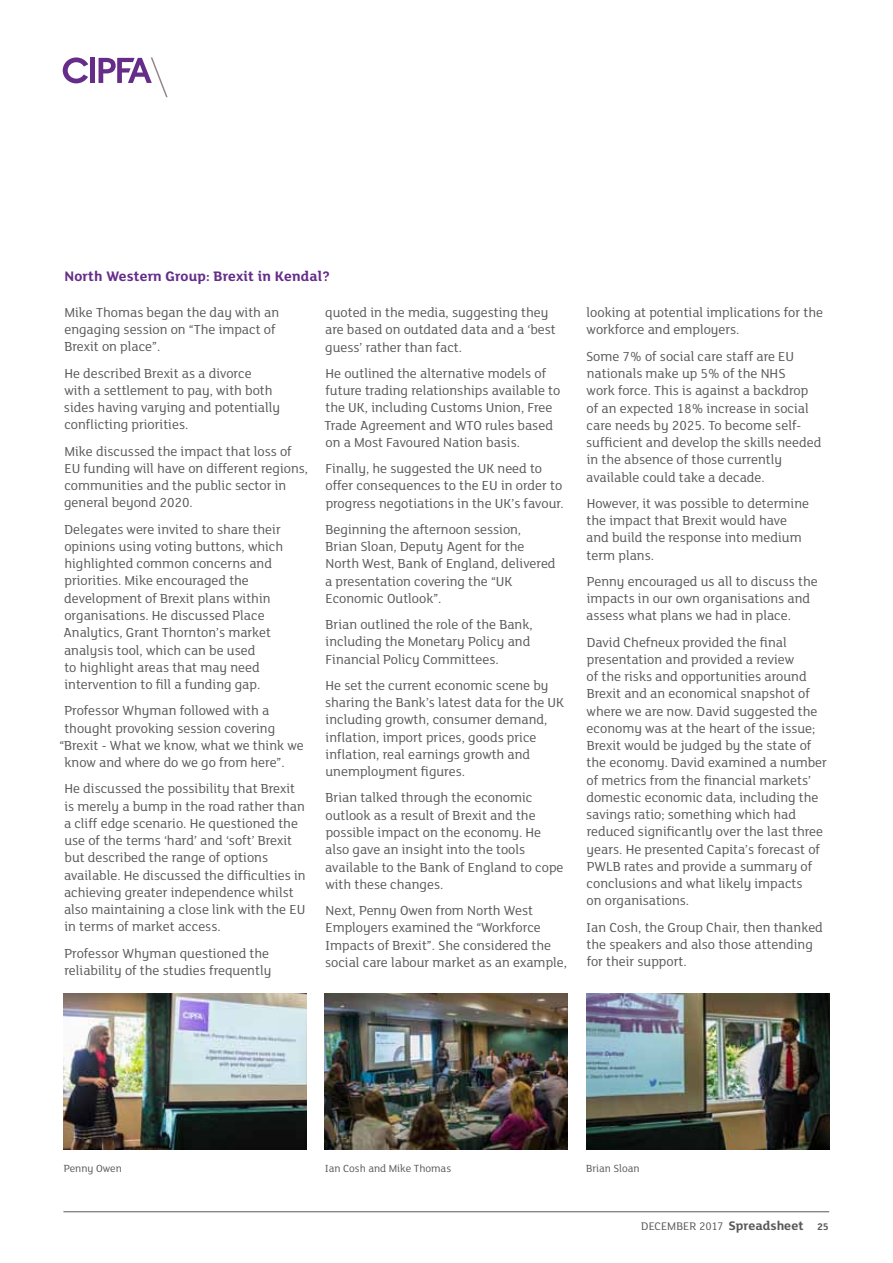
<style>
.page{position:relative;width:893px;height:1263px;background:#fff}
.page>*{position:absolute;margin:0;border:0;box-sizing:border-box;transform-origin:0 0}
.t1{font:700 15px "FS Lola";letter-spacing:.01em;color:#652d89}
.t2{font:14.25px/17.2px "FS Lola";color:#58595b}
.t3{font:12px "FS Lola";color:#58595b}
.t4{font:11.25px "FS Lola";color:#58595b}
.s1{font-weight:700;font-size:13.5px}
.s2{font-weight:700;font-size:10.5px}
</style>
<div class="page">
<hr style="left:63px;top:1211px;width:766px;height:1px;background:#58595b">
<div style="left:90px;top:58px;width:5px;height:25px;background:#652d89"></div>
<svg style="left:99px;top:57px;width:69px;height:40px"></svg>
<svg style="left:63px;top:57px;width:25px;height:26px"></svg>
<img style="left:325px;top:994px;width:243px;height:156px">
<img style="left:64px;top:994px;width:243px;height:156px">
<img style="left:586px;top:994px;width:243px;height:156px">
<p class="t1" style="left:65px;top:265px;width:267px">North Western Group: Brexit in Kendal?</p>
<p class="t2" style="left:64px;top:303px;width:216px">Mike Thomas began the day with an engaging session on “The impact of<br>Brexit on place”.</p>
<p class="t2" style="left:64px;top:364px;width:218px">He described Brexit as a divorce with a settlement to pay, with both sides having varying and potentially conflicting priorities.</p>
<p class="t2" style="left:64px;top:442px;width:245px">Mike discussed the impact that loss of EU funding will have on different regions, communities and the public sector in general beyond 2020.</p>
<p class="t2" style="left:64px;top:520px;width:221px">Delegates were invited to share their opinions using voting buttons, which highlighted common concerns and priorities. Mike encouraged the development of Brexit plans within organisations. He discussed Place Analytics, Grant Thornton’s market analysis tool, which can be used<br>to highlight areas that may need intervention to fill a funding gap.</p>
<p class="t2" style="left:65px;top:701px;width:206px">Professor Whyman followed with a</p>
<p class="t2" style="left:64px;top:719px;width:212px">thought provoking session covering</p>
<p class="t2" style="left:59px;top:736px;width:246px">“Brexit - What we know, what we think we</p>
<p class="t2" style="left:65px;top:753px;width:222px">know and where do we go from here”.</p>
<p class="t2" style="left:64px;top:779px;width:243px">He discussed the possibility that Brexit is merely a bump in the road rather than a cliff edge scenario. He questioned the use of the terms ‘hard’ and ‘soft’ Brexit but described the range of options available. He discussed the difficulties in achieving greater independence whilst also maintaining a close link with the EU in terms of market access.</p>
<p class="t2" style="left:65px;top:944px;width:208px">Professor Whyman questioned the reliability of the studies frequently</p>
<p class="t2" style="left:325px;top:303px;width:232px">quoted in the media, suggesting they are based on outdated data and a ‘best guess’ rather than fact.</p>
<p class="t2" style="left:324px;top:364px;width:237px">He outlined the alternative models of future trading relationships available to the UK, including Customs Union, Free Trade Agreement and WTO rules based on a Most Favoured Nation basis.</p>
<p class="t2" style="left:325px;top:459px;width:240px">Finally, he suggested the UK need to offer consequences to the EU in order to progress negotiations in the UK’s favour.</p>
<p class="t2" style="left:325px;top:520px;width:232px">Beginning the afternoon session,<br>Brian Sloan, Deputy Agent for the<br>North West, Bank of England, delivered a presentation covering the “UK<br>Economic Outlook”.</p>
<p class="t2" style="left:326px;top:615px;width:209px">Brian outlined the role of the Bank, including the Monetary Policy and<br>Financial Policy Committees.</p>
<p class="t2" style="left:325px;top:676px;width:241px">He set the current economic scene by sharing the Bank’s latest data for the UK including growth, consumer demand, inflation, import prices, goods price inflation, real earnings growth and unemployment figures.</p>
<p class="t2" style="left:325px;top:789px;width:240px">Brian talked through the economic outlook as a result of Brexit and the possible impact on the economy. He also gave an insight into the tools available to the Bank of England to cope with these changes.</p>
<p class="t2" style="left:325px;top:901px;width:243px">Next, Penny Owen from North West Employers examined the “Workforce Impacts of Brexit”. She considered the social care labour market as an example,</p>
<p class="t2" style="left:587px;top:303px;width:238px">looking at potential implications for the workforce and employers.</p>
<p class="t2" style="left:586px;top:347px;width:237px">Some 7% of social care staff are EU nationals make up 5% of the NHS<br>work force. This is against a backdrop of an expected 18% increase in social care needs by 2025. To become self&shy;sufficient and develop the skills needed in the absence of those currently available could take a decade.</p>
<p class="t2" style="left:586px;top:494px;width:224px">However, it was possible to determine the impact that Brexit would have and build the response into medium term plans.</p>
<p class="t2" style="left:586px;top:572px;width:233px">Penny encouraged us all to discuss the impacts in our own organisations and assess what plans we had in place.</p>
<p class="t2" style="left:586px;top:633px;width:242px">David Chefneux provided the final presentation and provided a review<br>of the risks and opportunities around Brexit and an economical snapshot of where we are now. David suggested the economy was at the heart of the issue; Brexit would be judged by the state of the economy. David examined a number of metrics from the financial markets’ domestic economic data, including the savings ratio; something which had reduced significantly over the last three years. He presented Capita’s forecast of PWLB rates and provide a summary of conclusions and what likely impacts<br>on organisations.</p>
<p class="t2" style="left:586px;top:918px;width:238px">Ian Cosh, the Group Chair, then thanked the speakers and also those attending for their support.</p>
<p class="t4" style="left:64px;top:1161px;width:60px">Penny Owen</p>
<p class="t4" style="left:325px;top:1161px;width:128px">Ian Cosh and Mike Thomas</p>
<p class="t4" style="left:586px;top:1161px;width:55px">Brian Sloan</p>
<p class="t3" style="left:641px;top:1218px;width:189px">DECEMBER 2017 <span class="s1">Spreadsheet</span> <span class="s2">25</span></p>
</div>
